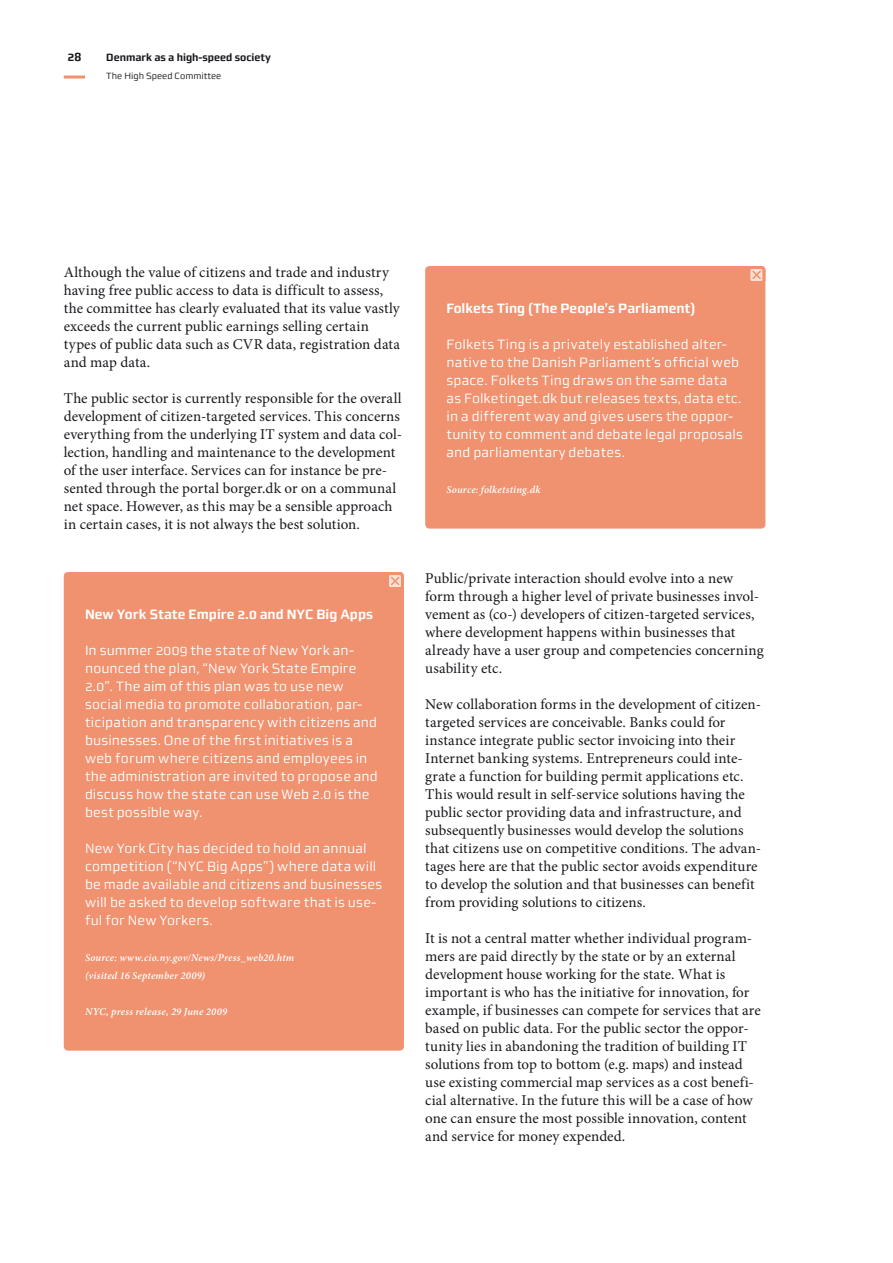
<style>
.page{position:relative;width:893px;height:1263px;background:#fff}
.page>*{position:absolute;margin:0;border:0;box-sizing:border-box;transform-origin:0 0}
.t1{font:15px/18px "Minion Pro";letter-spacing:.005em;color:#1a171c}
.t2{font:13.5px/18px "Morgan Sn Office";letter-spacing:.015em;color:#fff}
.t3{font:700 13.5px "Morgan Sn Office";color:#fff}
.t4{font:700 12px "Morgan Sn Office";color:#1a171c}
.t5{font:italic 600 10.5px/18px "Minion Pro";letter-spacing:.02em;color:#fff}
.t6{font:700 10.5px "Morgan Sn Office";color:#1a171c}
.t7{font:9px "Morgan Sn Office";color:#1a171c}
</style>
<div class="page">
<hr style="left:64px;top:76px;width:21px;height:3px;background:#f0916f">
<div style="left:64px;top:572px;width:340px;height:479px;background:#f0916f;border-radius:4px"></div>
<div style="left:386px;top:572px;width:18px;height:18px;border:3px solid #f0916f;border-radius:3px"></div>
<svg style="left:389px;top:575px;width:12px;height:12px"></svg>
<div style="left:425px;top:266px;width:340px;height:263px;background:#f0916f;border-radius:4px"></div>
<div style="left:747px;top:266px;width:18px;height:18px;border:3px solid #f0916f;border-radius:3px"></div>
<svg style="left:751px;top:269px;width:11px;height:12px"></svg>
<p class="t4" style="left:67px;top:49px;width:16px">28</p>
<p class="t6" style="left:106px;top:51px;width:166px">Denmark as a high-speed society</p>
<p class="t7" style="left:106px;top:70px;width:116px">The High Speed Committee</p>
<p class="t1" style="left:64px;top:263px;width:338px">Although the value of citizens and trade and industry having free public access to data is difficult to assess, the committee has clearly evaluated that its value vastly exceeds the current public earnings selling certain types of public data such as CVR data, registration data and map data.</p>
<p class="t1" style="left:64px;top:389px;width:340px">The public sector is currently responsible for the overall development of citizen-targeted services. This concerns everything from the underlying IT system and data col&shy;lection, handling and maintenance to the development of the user interface. Services can for instance be pre&shy;sented through the portal borger.dk or on a communal net space. However, as this may be a sensible approach in certain cases, it is not always the best solution.</p>
<p class="t3" style="left:85px;top:606px;width:289px">New York State Empire 2.0 and NYC Big Apps</p>
<p class="t2" style="left:85px;top:641px;width:294px">In summer 2009 the state of New York an&shy;nounced the plan, “New York State Empire 2.0”. The aim of this plan was to use new social media to promote collaboration, par&shy;ticipation and transparency with citizens and businesses. One of the first initiatives is a web forum where citizens and employees in the administration are invited to propose and discuss how the state can use Web 2.0 is the best possible way.</p>
<p class="t2" style="left:85px;top:839px;width:299px">New York City has decided to hold an annual competition (“NYC Big Apps”) where data will be made available and citizens and businesses will be asked to develop software that is use&shy;ful for New Yorkers.</p>
<p class="t5" style="left:85px;top:948px;width:211px">Source: www.cio.ny.gov/News/Press_web20.htm (visited 16 September 2009)</p>
<p class="t5" style="left:85px;top:1002px;width:144px">NYC, press release, 29 June 2009</p>
<p class="t3" style="left:446px;top:300px;width:250px">Folkets Ting (The People’s Parliament)</p>
<p class="t2" style="left:446px;top:335px;width:298px">Folkets Ting is a privately established alter&shy;native to the Danish Parliament’s official web space. Folkets Ting draws on the same data as Folketinget.dk but releases texts, data etc. in a different way and gives users the oppor&shy;tunity to comment and debate legal proposals and parliamentary debates.</p>
<p class="t5" style="left:446px;top:480px;width:95px">Source: folketsting.dk</p>
<p class="t1" style="left:425px;top:569px;width:340px">Public/private interaction should evolve into a new form through a higher level of private businesses invol&shy;vement as (co-) developers of citizen-targeted services, where development happens within businesses that already have a user group and competencies concerning usability etc.</p>
<p class="t1" style="left:425px;top:695px;width:337px">New collaboration forms in the development of citizen&shy;targeted services are conceivable. Banks could for instance integrate public sector invoicing into their Internet banking systems. Entrepreneurs could inte&shy;grate a function for building permit applications etc.<br>This would result in self-service solutions having the public sector providing data and infrastructure, and subsequently businesses would develop the solutions that citizens use on competitive conditions. The advan&shy;tages here are that the public sector avoids expenditure to develop the solution and that businesses can benefit from providing solutions to citizens.</p>
<p class="t1" style="left:425px;top:929px;width:337px">It is not a central matter whether individual program&shy;mers are paid directly by the state or by an external development house working for the state. What is important is who has the initiative for innovation, for example, if businesses can compete for services that are based on public data. For the public sector the oppor&shy;tunity lies in abandoning the tradition of building IT solutions from top to bottom (e.g. maps) and instead use existing commercial map services as a cost benefi&shy;cial alternative. In the future this will be a case of how one can ensure the most possible innovation, content and service for money expended.</p>
</div>
